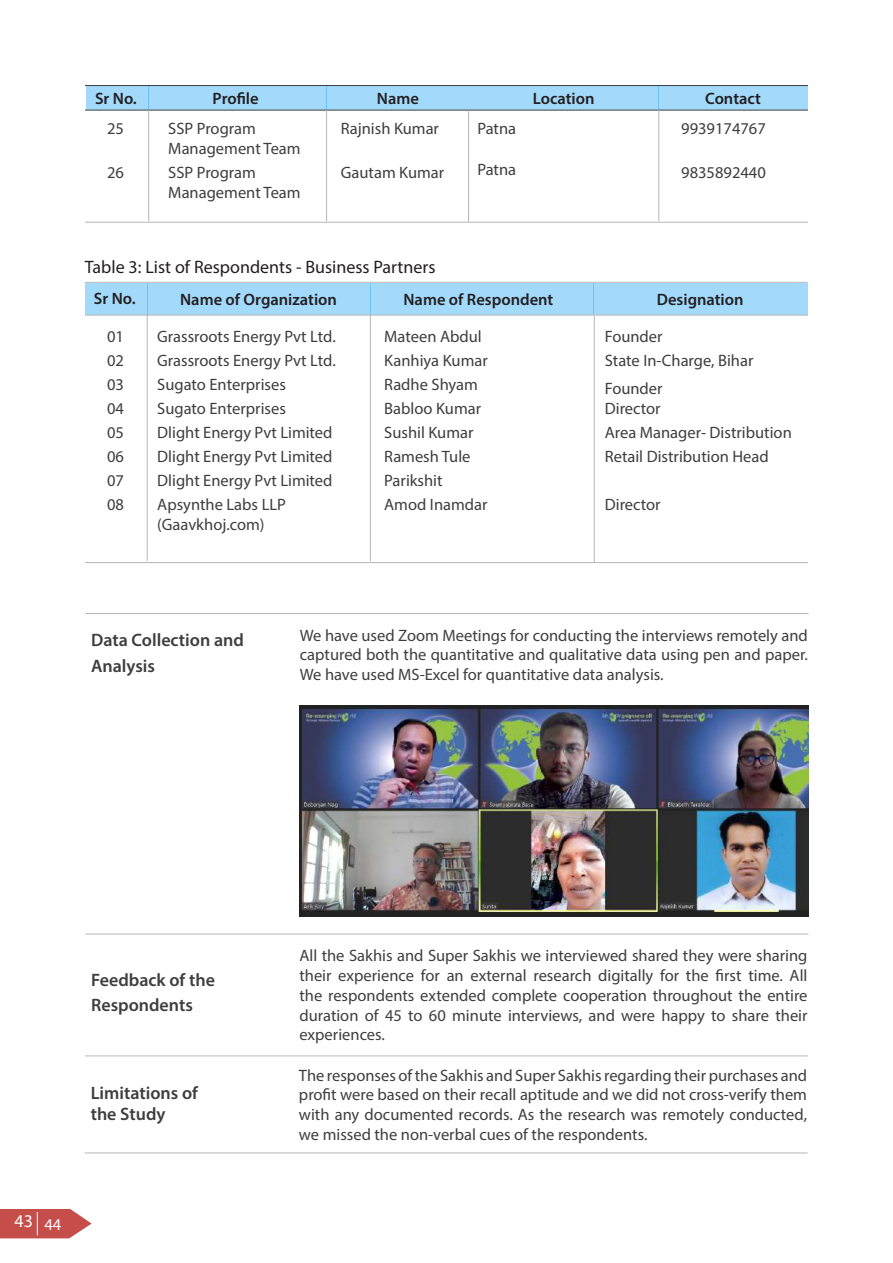
<style>
.page{position:relative;width:893px;height:1263px;background:#fff}
.page>*{position:absolute;margin:0;border:0;box-sizing:border-box;transform-origin:0 0}
.t1{font:600 18px/25.8px "Myriad Pro";color:#3e3e3f}
.t2{font:18px "Myriad Pro";color:#231f20}
.t3{font:18px "Myriad Pro";color:#fff}
.t4{font:16.5px/24px "Myriad Pro";color:#3e3e3f}
.t5{font:600 16.5px "Myriad Pro";color:#231f20}
</style>
<div class="page">
<svg style="left:0;top:1209px;width:92px;height:29px;background:#cc6461"></svg>
<div style="left:86px;top:85px;width:62px;height:25px;background:#a3dafb"></div>
<div style="left:148px;top:85px;width:179px;height:25px;background:#a3dafb"></div>
<div style="left:327px;top:85px;width:142px;height:25px;background:#a3dafb"></div>
<div style="left:469px;top:85px;width:189px;height:25px;background:#a3dafb"></div>
<div style="left:658px;top:85px;width:150px;height:25px;background:#a3dafb"></div>
<hr style="left:85px;top:85px;width:723px;height:1px;background:#3e3e3f">
<hr style="left:85px;top:110px;width:723px;height:1px;background:#3e3e3f">
<hr style="left:85px;top:222px;width:723px;height:1px;background:#b7b6b5">
<hr style="left:148px;top:110px;width:1px;height:111px;background:#b7b6b5">
<hr style="left:326px;top:110px;width:1px;height:111px;background:#b7b6b5">
<hr style="left:468px;top:110px;width:1px;height:112px;background:#b7b6b5">
<hr style="left:658px;top:110px;width:1px;height:111px;background:#b7b6b5">
<div style="left:85px;top:283px;width:62px;height:32px;background:#a3dafb"></div>
<div style="left:147px;top:283px;width:224px;height:32px;background:#a3dafb"></div>
<div style="left:371px;top:283px;width:223px;height:32px;background:#a3dafb"></div>
<div style="left:594px;top:283px;width:214px;height:32px;background:#a3dafb"></div>
<hr style="left:85px;top:282px;width:723px;height:1px;background:#b7b6b5">
<hr style="left:85px;top:315px;width:723px;height:1px;background:#b7b6b5">
<hr style="left:85px;top:562px;width:723px;height:1px;background:#b7b6b5">
<hr style="left:147px;top:315px;width:1px;height:246px;background:#b7b6b5">
<hr style="left:370px;top:315px;width:1px;height:246px;background:#b7b6b5">
<hr style="left:594px;top:316px;width:1px;height:246px;background:#b7b6b5">
<hr style="left:86px;top:613px;width:723px;height:1px;background:#b7b6b5">
<hr style="left:85px;top:934px;width:723px;height:1px;background:#b7b6b5">
<hr style="left:85px;top:1055px;width:723px;height:1px;background:#b7b6b5">
<hr style="left:85px;top:1152px;width:722px;height:1px;background:#b7b6b5">
<img style="left:299px;top:705px;width:510px;height:211px">
<p class="t5" style="left:95px;top:88px;width:43px">Sr No.</p>
<p class="t5" style="left:213px;top:88px;width:48px">Profile</p>
<p class="t5" style="left:377px;top:88px;width:44px">Name</p>
<p class="t5" style="left:533px;top:88px;width:63px">Location</p>
<p class="t5" style="left:705px;top:88px;width:57px">Contact</p>
<p class="t4" style="left:168px;top:118px;width:134px;line-height:19.8px">SSP Program<br>Management Team</p>
<p class="t4" style="left:168px;top:162px;width:134px;line-height:19.8px">SSP Program<br>Management Team</p>
<p class="t4" style="left:341px;top:116px;width:100px">Rajnish Kumar</p>
<p class="t4" style="left:341px;top:160px;width:105px">Gautam Kumar</p>
<p class="t4" style="left:477px;top:116px;width:40px">Patna</p>
<p class="t4" style="left:477px;top:157px;width:40px">Patna</p>
<p class="t4" style="left:107px;top:116px;width:18px">25</p>
<p class="t4" style="left:107px;top:160px;width:18px">26</p>
<p class="t4" style="left:681px;top:117px;width:86px">9939174767</p>
<p class="t4" style="left:681px;top:160px;width:86px">9835892440</p>
<p class="t2" style="left:85px;top:256px;width:352px">Table 3: List of Respondents - Business Partners</p>
<p class="t5" style="left:94px;top:288px;width:43px">Sr No.</p>
<p class="t5" style="left:180px;top:288px;width:158px">Name of Organization</p>
<p class="t5" style="left:403px;top:288px;width:151px">Name of Respondent</p>
<p class="t5" style="left:657px;top:288px;width:88px">Designation</p>
<p class="t4" style="left:157px;top:324px;width:180px">Grassroots Energy Pvt Ltd.<br>Grassroots Energy Pvt Ltd.<br>Sugato Enterprises<br>Sugato Enterprises<br>Dlight Energy Pvt Limited<br>Dlight Energy Pvt Limited<br>Dlight Energy Pvt Limited<br>Apsynthe Labs LLP</p>
<p class="t4" style="left:157px;top:512px;width:109px">(Gaavkhoj.com)</p>
<p class="t4" style="left:384px;top:324px;width:105px">Mateen Abdul<br>Kanhiya Kumar<br>Radhe Shyam<br>Babloo Kumar<br>Sushil Kumar<br>Ramesh Tule<br>Parikshit<br>Amod Inamdar</p>
<p class="t4" style="left:605px;top:324px;width:150px">Founder<br>State In-Charge, Bihar</p>
<p class="t4" style="left:107px;top:324px;width:18px;text-align:justify">01<br>02<br>03<br>04<br>05<br>06<br>07<br>08</p>
<p class="t4" style="left:605px;top:378px;width:59px;line-height:19.8px">Founder<br>Director</p>
<p class="t4" style="left:605px;top:420px;width:188px">Area Manager- Distribution<br>Retail Distribution Head</p>
<p class="t4" style="left:605px;top:492px;width:57px">Director</p>
<p class="t1" style="left:91px;top:627px;width:154px">Data Collection and<br>Analysis</p>
<p class="t4" style="left:300px;top:625px;width:510px;line-height:19.8px;text-align:justify">We have used Zoom Meetings for conducting the interviews remotely and captured both the quantitative and qualitative data using pen and paper.<br>We have used MS-Excel for quantitative data analysis.</p>
<p class="t1" style="left:91px;top:966px;width:125px">Feedback of the<br>Respondents</p>
<p class="t1" style="left:91px;top:1081px;width:109px;line-height:21.6px">Limitations of the Study</p>
<p class="t3" style="left:14px;top:1210px;width:48px">43 <sub>44</sub></p>
<p class="t4" style="left:299px;top:945px;width:510px;line-height:19.8px;text-align:justify">All the Sakhis and Super Sakhis we interviewed shared they were sharing their experience for an external research digitally for the first time. All the respondents extended complete cooperation throughout the entire duration of 45 to 60 minute interviews, and were happy to share their experiences.</p>
<p class="t4" style="left:299px;top:1065px;width:510px;line-height:19.8px;text-align:justify">The responses of the Sakhis and Super Sakhis regarding their purchases and profit were based on their recall aptitude and we did not cross-verify them with any documented records. As the research was remotely conducted, we missed the non-verbal cues of the respondents.</p>
</div>
